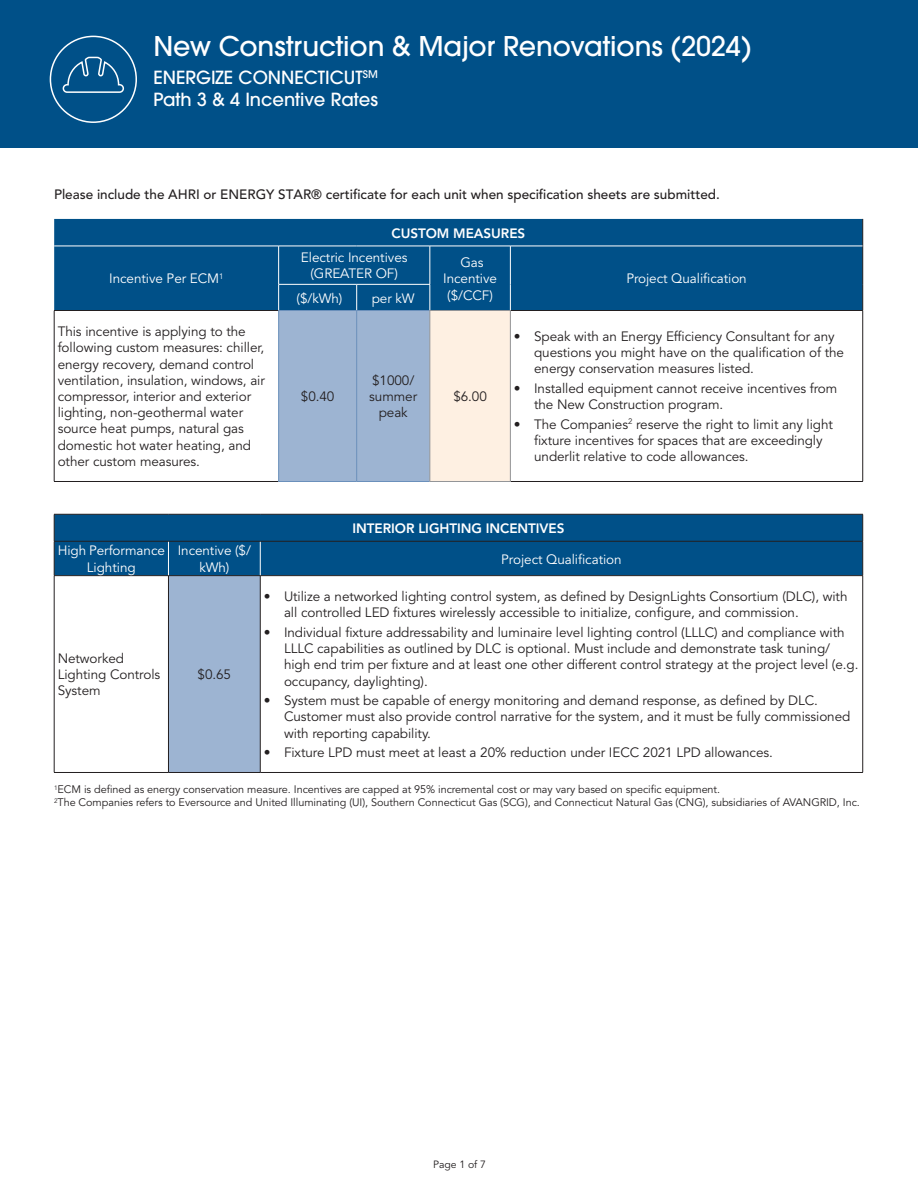
<style>
.page{position:relative;width:918px;height:1188px;background:#fff}
.page>*{position:absolute;margin:0;border:0;box-sizing:border-box;transform-origin:0 0}
.t1{font:500 27px "ITC Avant Garde Pro";letter-spacing:-.005em;color:#fff}
.t2{font:500 18px/21.6px "ITC Avant Garde Pro";color:#fff}
.Table_Header_-_Style{font:13.5px/16.2px "Avenir LT Std";letter-spacing:-.005em;color:#231f20}
.Table_Header_-_Style-2{font:13.5px/16.2px "Avenir LT Std";letter-spacing:-.005em;color:#fff;text-align:center}
.New-_Note{font:500 13.5px "Avenir LT Std";color:#231f20}
.Table_Header_-_Style-3{font:800 13.5px "Avenir LT Std";letter-spacing:-.005em;color:#fff}
.Footnote_-_Style{font:10.8px "Avenir LT Std";letter-spacing:-.005em;color:#231f20}
.t3{font:10.5px "Avenir LT Std";letter-spacing:-.005em;color:#231f20}
</style>
<div class="page">
<div style="left:0;top:0;width:918px;height:148px;background:#005088"></div>
<div style="left:50px;top:36px;width:87px;height:87px;border:2px solid #fff;border-radius:50%"></div>
<svg style="left:62px;top:56px;width:62px;height:37px"></svg>
<div style="left:54px;top:219px;width:808px;height:91px;background:#005088"></div>
<div style="left:430px;top:310px;width:80px;height:171px;background:#fef0e2"></div>
<svg style="left:862px;top:219px;width:1px;height:27px"></svg>
<hr style="left:862px;top:246px;width:1px;height:38px;background:#231f20">
<svg style="left:862px;top:284px;width:1px;height:26px"></svg>
<hr style="left:862px;top:311px;width:1px;height:170px;background:#231f20">
<hr style="left:54px;top:246px;width:225px;height:1px;background:#fff">
<hr style="left:279px;top:246px;width:78px;height:1px;background:#fff">
<hr style="left:278px;top:246px;width:1px;height:38px;background:#fff">
<hr style="left:357px;top:246px;width:73px;height:1px;background:#fff">
<hr style="left:430px;top:246px;width:80px;height:1px;background:#fff">
<hr style="left:430px;top:246px;width:1px;height:38px;background:#fff">
<hr style="left:510px;top:246px;width:353px;height:1px;background:#fff">
<hr style="left:510px;top:246px;width:1px;height:38px;background:#fff">
<hr style="left:278px;top:284px;width:79px;height:1px;background:#fff">
<hr style="left:357px;top:284px;width:73px;height:1px;background:#fff">
<svg style="left:278px;top:285px;width:153px;height:196px"></svg>
<svg style="left:510px;top:284px;width:1px;height:26px"></svg>
<hr style="left:54px;top:310px;width:224px;height:1px;background:#231f20">
<hr style="left:54px;top:481px;width:224px;height:1px;background:#231f20">
<hr style="left:511px;top:310px;width:352px;height:1px;background:#231f20">
<hr style="left:511px;top:481px;width:352px;height:1px;background:#231f20">
<hr style="left:54px;top:311px;width:1px;height:170px;background:#231f20">
<hr style="left:278px;top:310px;width:79px;height:1px;background:#6b90bb">
<hr style="left:278px;top:311px;width:1px;height:170px;background:#6b90bb">
<hr style="left:357px;top:310px;width:73px;height:1px;background:#6b90bb">
<hr style="left:356px;top:311px;width:1px;height:170px;background:#6b90bb">
<hr style="left:278px;top:481px;width:79px;height:1px;background:#6b90bb">
<hr style="left:357px;top:481px;width:73px;height:1px;background:#6b90bb">
<hr style="left:430px;top:310px;width:81px;height:1px;background:#939598">
<hr style="left:430px;top:311px;width:1px;height:170px;background:#939598">
<hr style="left:510px;top:311px;width:1px;height:170px;background:#939598">
<hr style="left:430px;top:481px;width:81px;height:1px;background:#939598">
<div style="left:55px;top:515px;width:807px;height:60px;background:#005088"></div>
<svg style="left:55px;top:576px;width:807px;height:1px"></svg>
<div style="left:168px;top:576px;width:92px;height:196px;background:#9db4d2"></div>
<hr style="left:168px;top:541px;width:1px;height:34px;background:#fff">
<hr style="left:260px;top:541px;width:1px;height:34px;background:#fff">
<hr style="left:54px;top:541px;width:114px;height:1px;background:#231f20">
<hr style="left:54px;top:575px;width:114px;height:1px;background:#231f20">
<hr style="left:54px;top:772px;width:114px;height:1px;background:#231f20">
<hr style="left:168px;top:541px;width:92px;height:1px;background:#231f20">
<hr style="left:168px;top:575px;width:92px;height:1px;background:#231f20">
<hr style="left:168px;top:772px;width:92px;height:1px;background:#231f20">
<hr style="left:260px;top:541px;width:603px;height:1px;background:#231f20">
<hr style="left:260px;top:575px;width:603px;height:1px;background:#231f20">
<hr style="left:260px;top:772px;width:603px;height:1px;background:#231f20">
<hr style="left:168px;top:576px;width:1px;height:196px;background:#231f20">
<hr style="left:260px;top:576px;width:1px;height:196px;background:#231f20">
<hr style="left:54px;top:514px;width:114px;height:1px;background:#231f20">
<svg style="left:54px;top:514px;width:1px;height:27px"></svg>
<hr style="left:168px;top:514px;width:92px;height:1px;background:#231f20">
<hr style="left:260px;top:514px;width:603px;height:1px;background:#231f20">
<svg style="left:862px;top:514px;width:1px;height:27px"></svg>
<hr style="left:54px;top:541px;width:1px;height:34px;background:#231f20">
<hr style="left:862px;top:541px;width:1px;height:34px;background:#231f20">
<hr style="left:54px;top:576px;width:1px;height:196px;background:#231f20">
<hr style="left:862px;top:576px;width:1px;height:196px;background:#231f20">
<h1 class="t1" style="left:153px;top:29px;width:600px">New Construction &amp; Major Renovations (2024)</h1>
<h2 class="t2" style="left:153px;top:66px;width:226px">ENERGIZE CONNECTICUT<sup>SM<br></sup>Path 3 &amp; 4 Incentive Rates</h2>
<p class="New-_Note" style="left:54px;top:187px;width:667px">Please include the AHRI or ENERGY STAR® certificate for each unit when specification sheets are submitted.</p>
<p class="Table_Header_-_Style-3" style="left:392px;top:225px;width:135px">CUSTOM MEASURES</p>
<p class="Table_Header_-_Style-2" style="left:109px;top:271px;width:116px">Incentive Per ECM<sup>1</sup></p>
<p class="Table_Header_-_Style-2" style="left:301px;top:250px;width:108px">Electric Incentives (GREATER OF)</p>
<p class="Table_Header_-_Style-2" style="left:443px;top:255px;width:55px">Gas<br>Incentive ($/CCF)</p>
<p class="Table_Header_-_Style-2" style="left:626px;top:271px;width:122px">Project Qualification</p>
<p class="Table_Header_-_Style-2" style="left:297px;top:290px;width:47px">($/kWh)</p>
<p class="Table_Header_-_Style-2" style="left:372px;top:290px;width:44px">per kW</p>
<p class="Table_Header_-_Style" style="left:58px;top:324px;width:209px">This incentive is applying to the following custom measures: chiller, energy recovery, demand control ventilation, insulation, windows, air compressor, interior and exterior lighting, non-geothermal water source heat pumps, natural gas domestic hot water heating, and other custom measures.</p>
<p class="Table_Header_-_Style" style="left:301px;top:389px;width:35px">$0.40</p>
<p class="Table_Header_-_Style" style="left:369px;top:373px;width:49px;text-align:center">$1000/ summer peak</p>
<p class="Table_Header_-_Style" style="left:453px;top:389px;width:35px">$6.00</p>
<p class="Table_Header_-_Style" style="left:534px;top:329px;width:311px;text-indent:-20px">• Speak with an Energy Efficiency Consultant for any questions you might have on the qualification of the energy conservation measures listed.</p>
<p class="Table_Header_-_Style" style="left:534px;top:381px;width:305px;text-indent:-20px">• Installed equipment cannot receive incentives from the New Construction program.</p>
<p class="Table_Header_-_Style" style="left:534px;top:417px;width:300px;text-indent:-20px">• The Companies<sup>2</sup> reserve the right to limit any light fixture incentives for spaces that are exceedingly underlit relative to code allowances.</p>
<p class="Table_Header_-_Style-3" style="left:352px;top:520px;width:213px">INTERIOR LIGHTING INCENTIVES</p>
<p class="Table_Header_-_Style-2" style="left:58px;top:543px;width:109px">High Performance<br>Lighting</p>
<p class="Table_Header_-_Style-2" style="left:178px;top:543px;width:75px">Incentive ($/ kWh)</p>
<p class="Table_Header_-_Style-2" style="left:501px;top:551px;width:122px">Project Qualification</p>
<p class="Table_Header_-_Style" style="left:284px;top:589px;width:565px;text-indent:-20px">• Utilize a networked lighting control system, as defined by DesignLights Consortium (DLC), with all controlled LED fixtures wirelessly accessible to initialize, configure, and commission.</p>
<p class="Table_Header_-_Style" style="left:284px;top:625px;width:576px;text-indent:-20px">• Individual fixture addressability and luminaire level lighting control (LLLC) and compliance with LLLC capabilities as outlined by DLC is optional. Must include and demonstrate task tuning/ high end trim per fixture and at least one other different control strategy at the project level (e.g. occupancy, daylighting).</p>
<p class="Table_Header_-_Style" style="left:284px;top:693px;width:568px;text-indent:-20px">• System must be capable of energy monitoring and demand response, as defined by DLC.<br>Customer must also provide control narrative for the system, and it must be fully commissioned with reporting capability.</p>
<p class="Table_Header_-_Style" style="left:264px;top:745px;width:511px">• Fixture LPD must meet at least a 20% reduction under IECC 2021 LPD allowances.</p>
<p class="Footnote_-_Style" style="left:54px;top:783px;width:668px"><sup>1</sup>ECM is defined as energy conservation measure. Incentives are capped at 95% incremental cost or may vary based on specific equipment.</p>
<p class="Footnote_-_Style" style="left:54px;top:796px;width:807px"><sup>2</sup>The Companies refers to Eversource and United Illuminating (UI), Southern Connecticut Gas (SCG), and Connecticut Natural Gas (CNG), subsidiaries of AVANGRID, Inc.</p>
<p class="Table_Header_-_Style" style="left:58px;top:651px;width:104px">Networked<br>Lighting Controls<br>System</p>
<p class="Table_Header_-_Style" style="left:198px;top:667px;width:35px">$0.65</p>
<p class="t3" style="left:433px;top:1158px;width:54px">Page 1 of 7</p>
</div>
